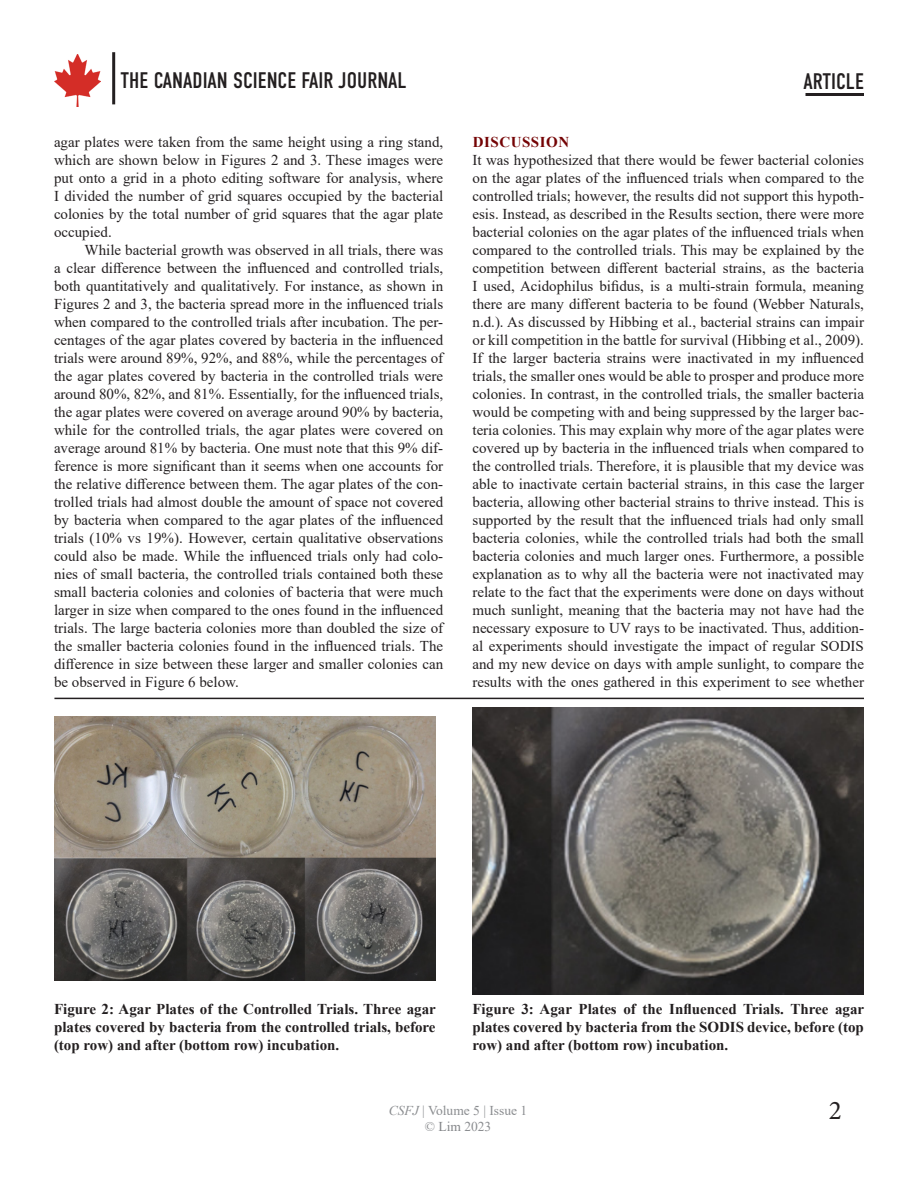
<style>
.page{position:relative;width:918px;height:1188px;background:#fff}
.page>*{position:absolute;margin:0;border:0;box-sizing:border-box;transform-origin:0 0}
.t1{font:27px "Minion Pro";color:#231f20}
.t2{font:22.5px "DIN Condensed";color:#231f20}
.Body_Text{font:15px/18px "Times New Roman";color:#231f20;text-align:justify}
.BodyTextINDENT{font:15px/18px "Times New Roman";color:#231f20;text-align:justify}
.Captions{font:700 15px/18px "Times New Roman";color:#231f20;text-align:justify}
.t3{font:700 15px "Times New Roman";letter-spacing:.035em;color:#740304}
.t4{font:13.5px/16.2px "Times New Roman";color:#8b8d90;text-align:center}
.s1{font-style:italic}
.s2{color:#828487}
</style>
<div class="page">
<img style="left:54px;top:54px;width:47px;height:52px">
<hr style="left:112px;top:52px;width:3px;height:52px;background:#231f20">
<hr style="left:806px;top:93px;width:58px;height:3px;background:#231f20">
<img style="left:54px;top:717px;width:382px;height:264px">
<img style="left:472px;top:707px;width:392px;height:288px">
<hr style="left:54px;top:698px;width:810px;height:1px;background:#231f20">
<h2 class="t2" style="left:121px;top:68px;width:288px">THE CANADIAN SCIENCE FAIR JOURNAL</h2>
<h2 class="t2" style="left:803px;top:69px;width:62px">ARTICLE</h2>
<p class="BodyTextINDENT" style="left:54px;top:133px;width:391px">agar plates were taken from the same height using a ring stand, which are shown below in Figures 2 and 3. These images were put onto a grid in a photo editing software for analysis, where I divided the number of grid squares occupied by the bacterial colonies by the total number of grid squares that the agar plate occupied.</p>
<p class="BodyTextINDENT" style="left:54px;top:241px;width:391px;text-indent:31px">While bacterial growth was observed in all trials, there was a clear difference between the influenced and controlled trials, both quantitatively and qualitatively. For instance, as shown in Figures 2 and 3, the bacteria spread more in the influenced trials when compared to the controlled trials after incubation. The per&shy;centages of the agar plates covered by bacteria in the influenced trials were around 89%, 92%, and 88%, while the percentages of the agar plates covered by bacteria in the controlled trials were around 80%, 82%, and 81%. Essentially, for the influenced trials, the agar plates were covered on average around 90% by bacteria, while for the controlled trials, the agar plates were covered on average around 81% by bacteria. One must note that this 9% dif&shy;ference is more significant than it seems when one accounts for the relative difference between them. The agar plates of the con&shy;trolled trials had almost double the amount of space not covered by bacteria when compared to the agar plates of the influenced trials (10% vs 19%). However, certain qualitative observations could also be made. While the influenced trials only had colo&shy;nies of small bacteria, the controlled trials contained both these small bacteria colonies and colonies of bacteria that were much larger in size when compared to the ones found in the influenced trials. The large bacteria colonies more than doubled the size of the smaller bacteria colonies found in the influenced trials. The difference in size between these larger and smaller colonies can be observed in Figure 6 below.</p>
<p class="t3" style="left:473px;top:131px;width:98px">DISCUSSION</p>
<p class="Body_Text" style="left:472px;top:150px;width:393px">It was hypothesized that there would be fewer bacterial colonies on the agar plates of the influenced trials when compared to the controlled trials; however, the results did not support this hypoth&shy;esis. Instead, as described in the Results section, there were more bacterial colonies on the agar plates of the influenced trials when compared to the controlled trials. This may be explained by the competition between different bacterial strains, as the bacteria I used, Acidophilus bifidus, is a multi-strain formula, meaning there are many different bacteria to be found (Webber Naturals, n.d.). As discussed by Hibbing et al., bacterial strains can impair or kill competition in the battle for survival (Hibbing et al., 2009).<br>If the larger bacteria strains were inactivated in my influenced trials, the smaller ones would be able to prosper and produce more colonies. In contrast, in the controlled trials, the smaller bacteria would be competing with and being suppressed by the larger bac&shy;teria colonies. This may explain why more of the agar plates were covered up by bacteria in the influenced trials when compared to the controlled trials. Therefore, it is plausible that my device was able to inactivate certain bacterial strains, in this case the larger bacteria, allowing other bacterial strains to thrive instead. This is supported by the result that the influenced trials had only small bacteria colonies, while the controlled trials had both the small bacteria colonies and much larger ones. Furthermore, a possible explanation as to why all the bacteria were not inactivated may relate to the fact that the experiments were done on days without much sunlight, meaning that the bacteria may not have had the necessary exposure to UV rays to be inactivated. Thus, addition&shy;al experiments should investigate the impact of regular SODIS and my new device on days with ample sunlight, to compare the results with the ones gathered in this experiment to see whether</p>
<p class="Captions" style="left:54px;top:1000px;width:383px">Figure 2: Agar Plates of the Controlled Trials. Three agar plates covered by bacteria from the controlled trials, before (top row) and after (bottom row) incubation.</p>
<p class="Captions" style="left:472px;top:1000px;width:393px">Figure 3: Agar Plates of the Influenced Trials. Three agar plates covered by bacteria from the SODIS device, before (top row) and after (bottom row) incubation.</p>
<p class="t4" style="left:389px;top:1102px;width:140px"><span class="s1">CSFJ</span> | Volume 5 | Issue 1 © <span class="s2">Lim</span> 2023</p>
<h1 class="t1" style="left:829px;top:1092px;width:14px">2</h1>
</div>
